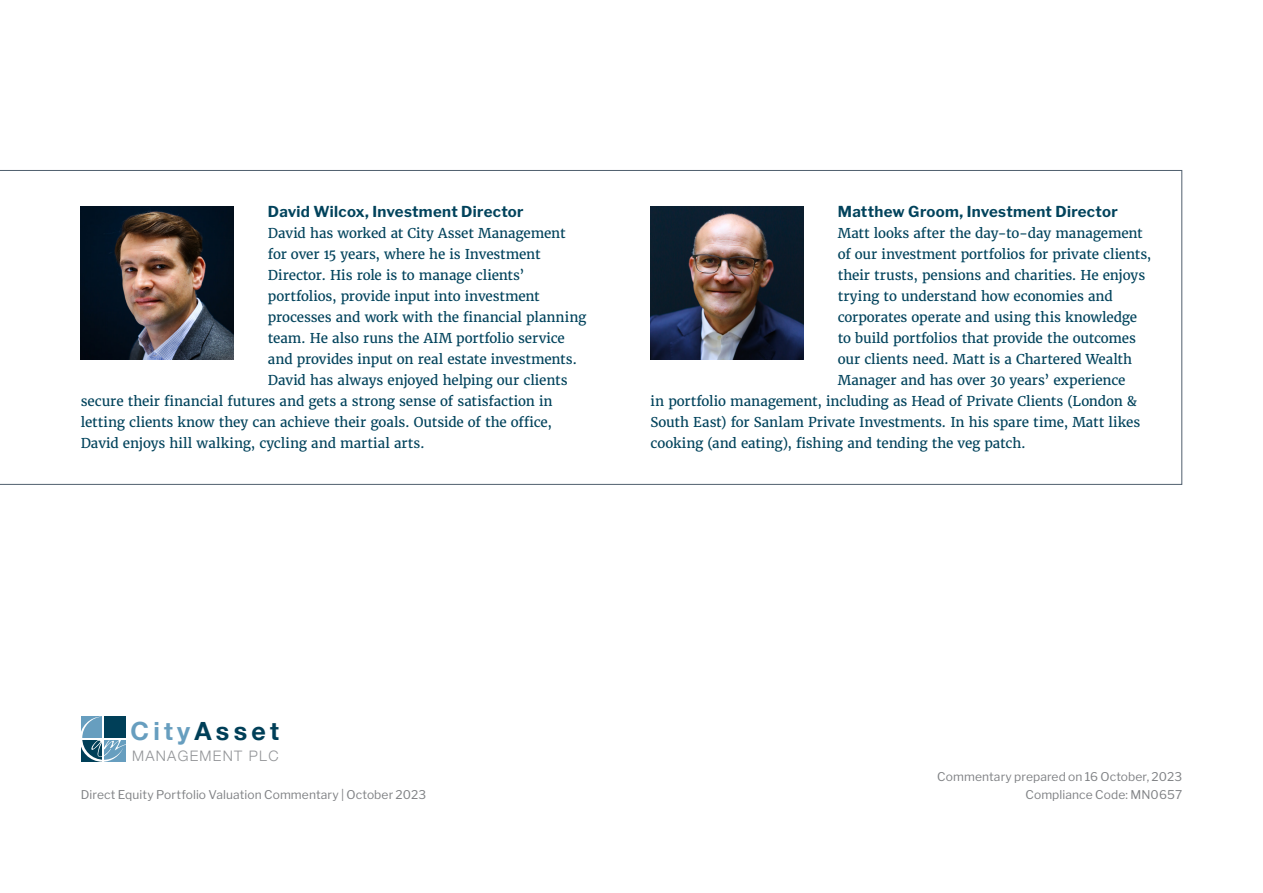
<style>
.page{position:relative;width:1263px;height:893px;background:#fff}
.page>*{position:absolute;margin:0;border:0;box-sizing:border-box;transform-origin:0 0}
.t1{font:700 25.05px "Helvetica Neue";letter-spacing:.17em;color:#003f58}
.t2{font:700 15px "Libre Franklin";letter-spacing:.02em;color:#02435c}
.t3{font:300 14.4px "Helvetica Neue";letter-spacing:.09em;color:#939598}
.t4{font:13.5px "Merriweather";letter-spacing:-.01em;color:#02435c}
.t5{font:12px/18px "Libre Franklin";letter-spacing:.01em;color:#808285;text-align:right}
.s1{color:#679ebf}
</style>
<div class="page">
<svg style="left:81px;top:717px;width:45px;height:45px"></svg>
<svg style="left:0;top:170px;width:1182px;height:315px"></svg>
<img style="left:81px;top:206px;width:153px;height:153px">
<img style="left:651px;top:206px;width:153px;height:153px">
<p class="t2" style="left:268px;top:202px;width:257px">David Wilcox, Investment Director</p>
<p class="t4" style="left:268px;top:224px;width:299px">David has worked at City Asset Management</p>
<p class="t4" style="left:268px;top:245px;width:274px">for over 15 years, where he is Investment</p>
<p class="t4" style="left:268px;top:266px;width:258px">Director. His role is to manage clients’</p>
<p class="t4" style="left:268px;top:287px;width:273px">portfolios, provide input into investment</p>
<p class="t4" style="left:268px;top:308px;width:320px">processes and work with the financial planning</p>
<p class="t4" style="left:268px;top:329px;width:298px">team. He also runs the AIM portfolio service</p>
<p class="t4" style="left:268px;top:350px;width:311px">and provides input on real estate investments.</p>
<p class="t4" style="left:268px;top:371px;width:301px">David has always enjoyed helping our clients</p>
<p class="t4" style="left:81px;top:392px;width:473px">secure their financial futures and gets a strong sense of satisfaction in</p>
<p class="t4" style="left:81px;top:413px;width:473px">letting clients know they can achieve their goals. Outside of the office,</p>
<p class="t4" style="left:81px;top:434px;width:345px">David enjoys hill walking, cycling and martial arts.</p>
<p class="t2" style="left:838px;top:202px;width:281px">Matthew Groom, Investment Director</p>
<p class="t4" style="left:838px;top:224px;width:307px">Matt looks after the day-to-day management</p>
<p class="t4" style="left:838px;top:245px;width:315px">of our investment portfolios for private clients,</p>
<p class="t4" style="left:838px;top:266px;width:309px">their trusts, pensions and charities. He enjoys</p>
<p class="t4" style="left:838px;top:287px;width:277px">trying to understand how economies and</p>
<p class="t4" style="left:838px;top:308px;width:301px">corporates operate and using this knowledge</p>
<p class="t4" style="left:838px;top:329px;width:300px">to build portfolios that provide the outcomes</p>
<p class="t4" style="left:838px;top:350px;width:296px">our clients need. Matt is a Chartered Wealth</p>
<p class="t4" style="left:838px;top:371px;width:289px">Manager and has over 30 years’ experience</p>
<p class="t4" style="left:651px;top:392px;width:488px">in portfolio management, including as Head of Private Clients (London &amp;</p>
<p class="t4" style="left:651px;top:413px;width:491px">South East) for Sanlam Private Investments. In his spare time, Matt likes</p>
<p class="t4" style="left:651px;top:434px;width:377px">cooking (and eating), fishing and tending the veg patch.</p>
<h1 class="t1" style="left:131px;top:715px;width:150px"><span class="s1">City</span>Asset</h1>
<p class="t3" style="left:132px;top:747px;width:148px">MANAGEMENT PLC</p>
<p class="t5" style="left:81px;top:786px;width:347px">Direct Equity Portfolio Valuation Commentary | October 2023</p>
<p class="t5" style="left:937px;top:768px;width:246px">Commentary prepared on 16 October, 2023<br>Compliance Code: MN0657</p>
</div>
